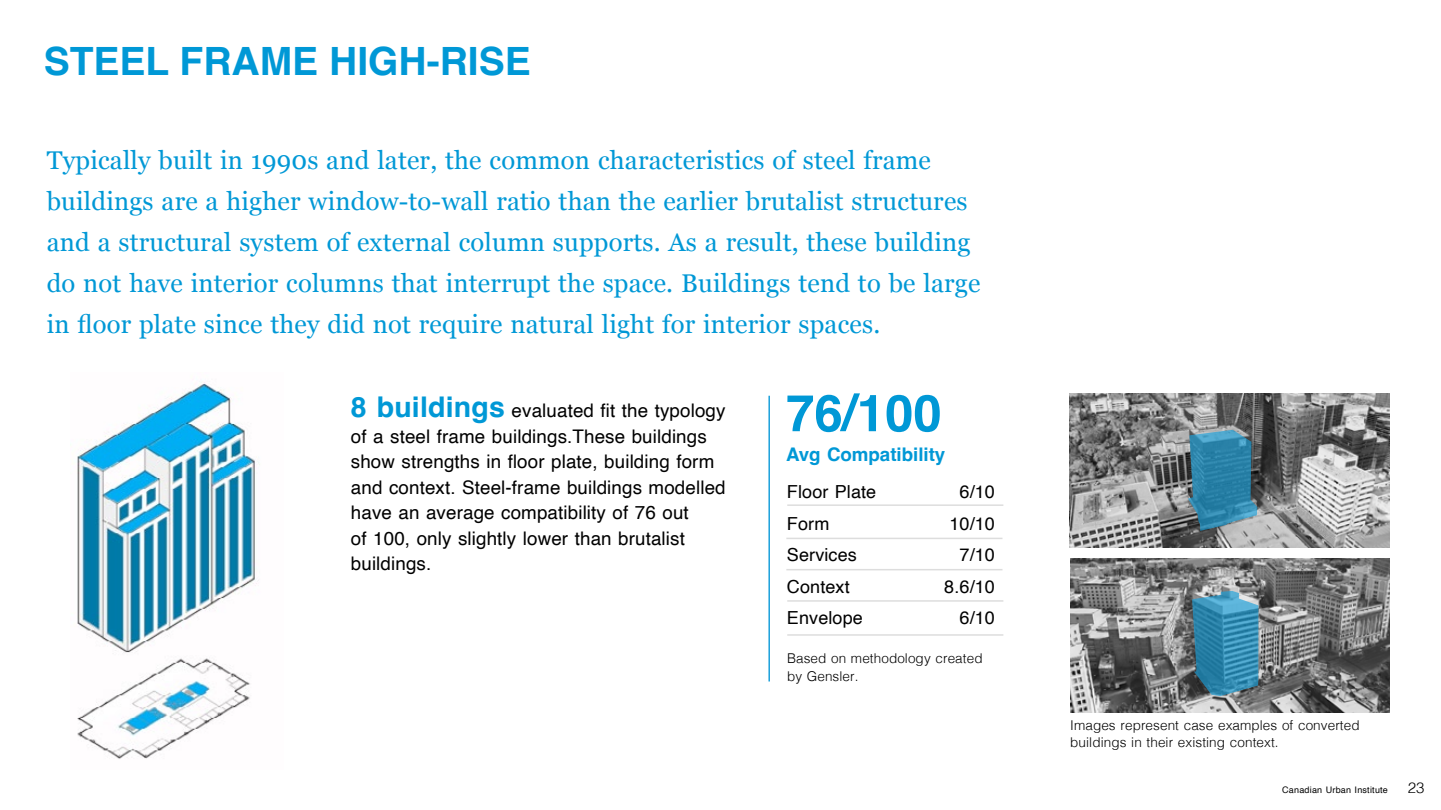
<style>
.page{position:relative;width:1441px;height:810px;background:#fff}
.page>*{position:absolute;margin:0;border:0;box-sizing:border-box;transform-origin:0 0}
.t1{font:700 51px "Helvetica";color:#0098d6}
.t2{font:700 39px "Helvetica";color:#0098d6}
.t3{font:25.65px/41px "Georgia";letter-spacing:.01em;color:#0098d6}
.t4{font:18.75px/25.5px "Helvetica";letter-spacing:.005em;color:#000}
.t5{font:700 18.75px "Helvetica";color:#0098d6}
.t6{font:18px/31.5px "Helvetica";letter-spacing:.005em;color:#000}
.t7{font:300 15px "Helvetica";color:#000}
.t8{font:300 13.5px/18px "Helvetica";letter-spacing:.005em;color:#000}
.t9{font:9px "Helvetica";letter-spacing:.025em;color:#000}
.s1{font-weight:700;font-size:28.5px;color:#0098d6}
</style>
<div class="page">
<img style="left:1069px;top:393px;width:319px;height:155px">
<img style="left:1070px;top:558px;width:318px;height:155px">
<img style="left:77px;top:382px;width:183px;height:377px">
<svg style="left:1191px;top:591px;width:67px;height:105px"></svg>
<svg style="left:1187px;top:430px;width:70px;height:101px"></svg>
<hr style="left:768px;top:396px;width:1px;height:286px;background:#1ba1db">
<hr style="left:787px;top:504px;width:216px;height:2px;background:#ddd">
<hr style="left:786px;top:538px;width:216px;height:1px;background:#ddd">
<hr style="left:786px;top:569px;width:216px;height:1px;background:#ddd">
<hr style="left:787px;top:600px;width:216px;height:2px;background:#ddd">
<hr style="left:787px;top:634px;width:216px;height:2px;background:#ddd">
<h2 class="t2" style="left:44px;top:37px;width:488px">STEEL FRAME HIGH-RISE</h2>
<p class="t3" style="left:47px;top:139px;width:935px">Typically built in 1990s and later, the common characteristics of steel frame buildings are a higher window-to-wall ratio than the earlier brutalist structures and a structural system of external column supports. As a result, these building do not have interior columns that interrupt the space. Buildings tend to be large in floor plate since they did not require natural light for interior spaces.</p>
<p class="t4" style="left:351px;top:398px;width:376px"><span class="s1">8 buildings</span> evaluated fit the typology of a steel frame buildings.These buildings show strengths in floor plate, building form and context. Steel-frame buildings modelled have an average compatibility of 76 out<br>of 100, only slightly lower than brutalist buildings.</p>
<h1 class="t1" style="left:786px;top:382px;width:157px">76/100</h1>
<p class="t5" style="left:786px;top:443px;width:161px">Avg Compatibility</p>
<p class="t6" style="left:786px;top:477px;width:91px">Floor Plate<br>Form<br>Services<br>Context<br>Envelope</p>
<p class="t6" style="left:944px;top:477px;width:52px;text-align:right">6/10<br>10/10<br>7/10<br>8.6/10<br>6/10</p>
<p class="t8" style="left:786px;top:648px;width:197px">Based on methodology created by Gensler.</p>
<p class="t8" style="left:1070px;top:717px;width:291px;line-height:16.5px">Images represent case examples of converted buildings in their existing context.</p>
<p class="t9" style="left:1281px;top:783px;width:107px">Canadian Urban Institute</p>
<p class="t7" style="left:1407px;top:775px;width:18px">23</p>
</div>
